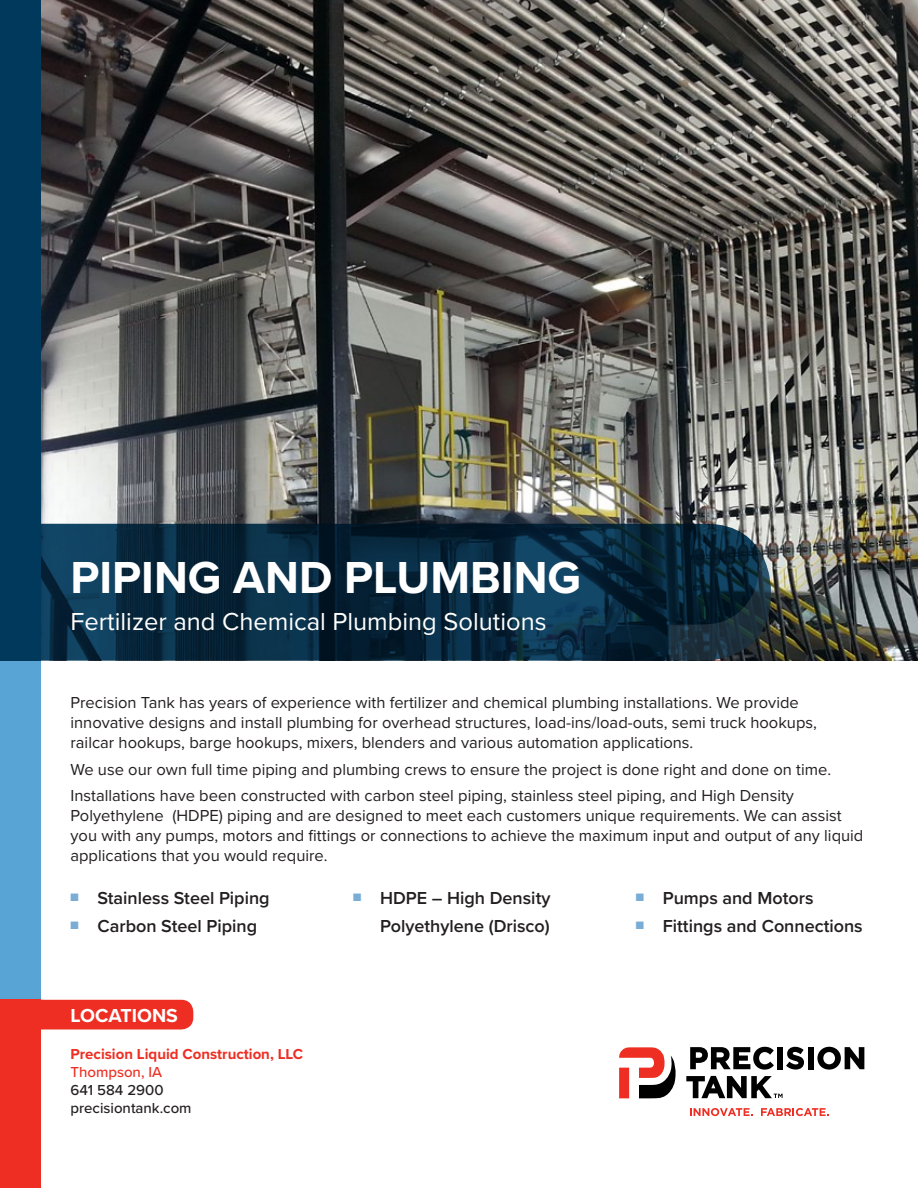
<style>
.page{position:relative;width:918px;height:1188px;background:#fff}
.page>*{position:absolute;margin:0;border:0;box-sizing:border-box;transform-origin:0 0}
.t1{font:700 46.5px "Proxima Nova";color:#fff}
.t2{font:25.5px "Proxima Nova";color:#fff}
.t3{font:700 19.5px "Proxima Nova";color:#fff}
.t4{font:600 18px/28.5px "Proxima Nova";color:#231f20;text-align:right}
.t5{font:16.5px/19.8px "Proxima Nova";color:#231f20}
.t6{font:700 15px "Proxima Nova";color:#ee2e22}
.t7{font:500 15px/18px "Proxima Nova";color:#231f20}
.t8{font:500 15px "Proxima Nova";color:#ee2e22}
</style>
<div class="page">
<img style="left:40px;top:0;width:878px;height:661px">
<div style="left:0;top:649px;width:40px;height:539px;background:#58a5d5"></div>
<svg style="left:40px;top:524px;width:731px;height:137px;background:#0a2b41"></svg>
<svg style="left:669px;top:546px;width:102px;height:115px;background:#132b39"></svg>
<div style="left:0;top:0;width:40px;height:661px;background:#00395c"></div>
<div style="left:40px;top:1000px;width:153px;height:29px;background:#ee2e22"></div>
<div style="left:0;top:1000px;width:40px;height:188px;background:#ee2e22"></div>
<svg style="left:690px;top:1108px;width:63px;height:8px"></svg>
<svg style="left:761px;top:1108px;width:68px;height:8px"></svg>
<svg style="left:690px;top:1047px;width:84px;height:23px"></svg>
<div style="left:777px;top:1047px;width:6px;height:22px;background:#010000"></div>
<svg style="left:786px;top:1047px;width:18px;height:23px"></svg>
<div style="left:808px;top:1047px;width:6px;height:22px;background:#010000"></div>
<svg style="left:817px;top:1047px;width:47px;height:23px"></svg>
<svg style="left:686px;top:1076px;width:97px;height:22px"></svg>
<svg style="left:619px;top:1047px;width:57px;height:51px"></svg>
<h1 class="t1" style="left:70px;top:543px;width:512px">PIPING AND PLUMBING</h1>
<h2 class="t2" style="left:70px;top:603px;width:478px">Fertilizer and Chemical Plumbing Solutions</h2>
<p class="t5" style="left:70px;top:692px;width:748px">Precision Tank has years of experience with fertilizer and chemical plumbing installations. We provide innovative designs and install plumbing for overhead structures, load-ins/load-outs, semi truck hookups, railcar hookups, barge hookups, mixers, blenders and various automation applications.</p>
<p class="t5" style="left:70px;top:755px;width:762px;line-height:26.5px">We use our own full time piping and plumbing crews to ensure the project is done right and done on time.<br>Installations have been constructed with carbon steel piping, stainless steel piping, and High Density</p>
<p class="t5" style="left:70px;top:805px;width:794px">Polyethylene (HDPE) piping and are designed to meet each customers unique requirements. We can assist you with any pumps, motors and fittings or connections to achieve the maximum input and output of any liquid applications that you would require.</p>
<p class="t4" style="left:71px;top:883px;width:201px"><sup>■</sup> Stainless Steel Piping</p>
<p class="t4" style="left:71px;top:912px;width:188px"><sup>■</sup> Carbon Steel Piping</p>
<p class="t3" style="left:70px;top:1001px;width:109px">LOCATIONS</p>
<p class="t6" style="left:70px;top:1042px;width:234px">Precision Liquid Construction, LLC</p>
<p class="t8" style="left:70px;top:1060px;width:93px">Thompson, IA</p>
<p class="t7" style="left:70px;top:1080px;width:123px">641 584 2900 precisiontank.com</p>
<p class="t4" style="left:353px;top:883px;width:199px"><sup>■</sup> HDPE – High Density<br>Polyethylene (Drisco)</p>
<p class="t4" style="left:636px;top:883px;width:179px"><sup>■</sup> Pumps and Motors</p>
<p class="t4" style="left:636px;top:912px;width:229px"><sup>■</sup> Fittings and Connections</p>
</div>
